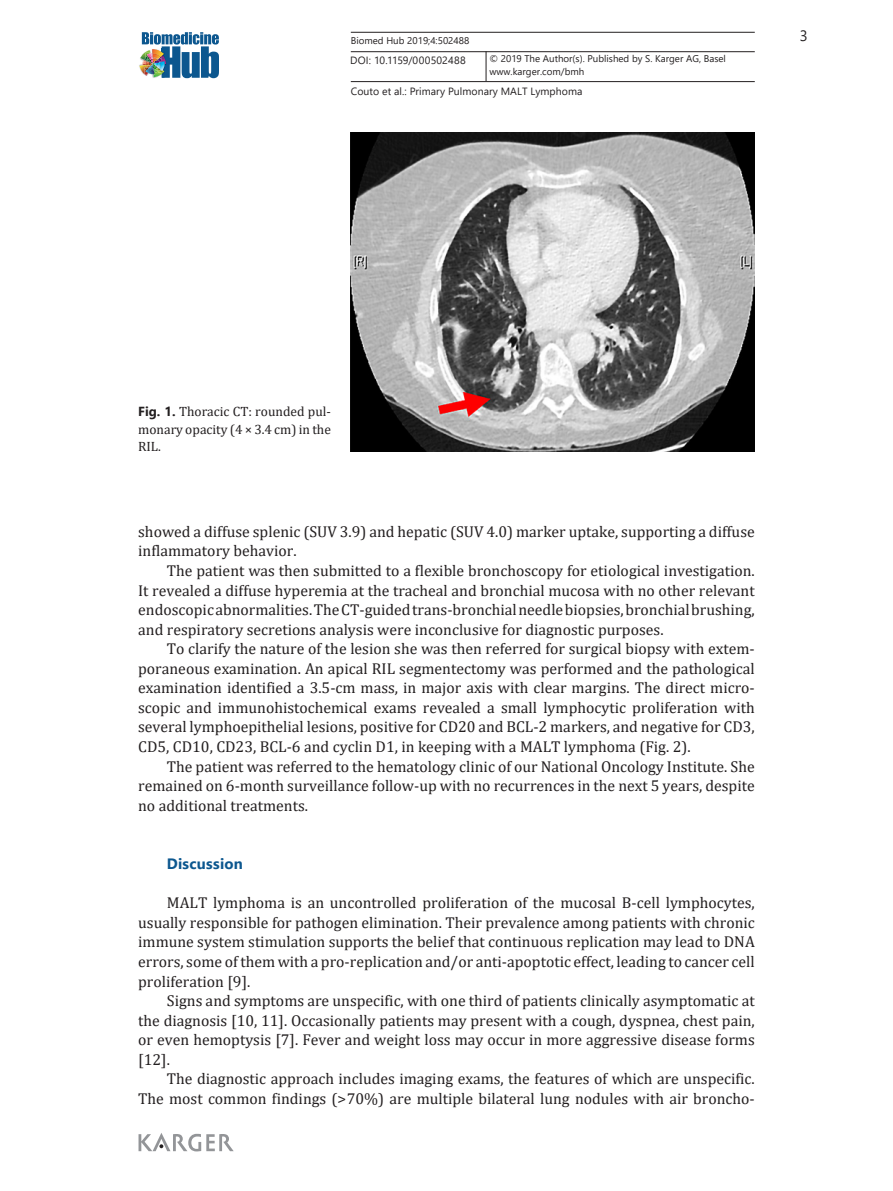
<style>
.page{position:relative;width:893px;height:1191px;background:#fff}
.page>*{position:absolute;margin:0;border:0;box-sizing:border-box;transform-origin:0 0}
.t1{font:15.75px/19.5px "Cambria";color:#231f20;text-align:justify}
.t2{font:700 15px "Segoe UI";letter-spacing:.015em;color:#0c578f}
.t3{font:15px "Segoe UI";color:#231f20}
.t4{font:13.5px/17.4px "Cambria";color:#231f20;text-align:justify}
.t5{font:10.5px "Segoe UI";letter-spacing:.005em;color:#231f20}
.t6{font:9.75px "Segoe UI";color:#231f20}
.s1{font-family:"Segoe UI";font-weight:700;font-size:13.2px}
</style>
<div class="page">
<img style="left:139px;top:32px;width:80px;height:46px">
<hr style="left:351px;top:51px;width:404px;height:1px;background:#231f20">
<hr style="left:351px;top:81px;width:404px;height:1px;background:#231f20">
<hr style="left:351px;top:32px;width:404px;height:1px;background:#231f20">
<svg style="left:139px;top:1133px;width:95px;height:18px"></svg>
<hr style="left:486px;top:51px;width:1px;height:30px;background:#231f20">
<img style="left:351px;top:133px;width:404px;height:318px">
<p class="t6" style="left:351px;top:31px;width:120px">Biomed Hub 2019;4:502488</p>
<p class="t3" style="left:800px;top:22px;width:9px">3</p>
<p class="t5" style="left:350px;top:50px;width:117px">DOI: 10.1159/000502488</p>
<p class="t6" style="left:489px;top:50px;width:238px">© 2019 The Author(s). Published by S. Karger AG, Basel</p>
<p class="t6" style="left:489px;top:62px;width:96px">www.karger.com/bmh</p>
<p class="t5" style="left:351px;top:81px;width:233px">Couto et al.: Primary Pulmonary MALT Lymphoma</p>
<p class="t4" style="left:138px;top:403px;width:194px"><span class="s1">Fig. 1.</span> Thoracic CT: rounded pul&shy;monary opacity (4 × 3.4 cm) in the RIL.</p>
<p class="t1" style="left:138px;top:522px;width:618px">showed a diffuse splenic (SUV 3.9) and hepatic (SUV 4.0) marker uptake, supporting a diffuse inflammatory behavior.</p>
<p class="t1" style="left:138px;top:561px;width:618px;text-indent:29px">The patient was then submitted to a flexible bronchoscopy for etiological investigation.<br>It revealed a diffuse hyperemia at the tracheal and bronchial mucosa with no other relevant endoscopic abnormalities. The CT-guided trans-bronchial needle biopsies, bronchial brushing, and respiratory secretions analysis were inconclusive for diagnostic purposes.</p>
<p class="t1" style="left:138px;top:639px;width:618px;text-indent:29px">To clarify the nature of the lesion she was then referred for surgical biopsy with extem&shy;poraneous examination. An apical RIL segmentectomy was performed and the pathological examination identified a 3.5-cm mass, in major axis with clear margins. The direct micro&shy;scopic and immunohistochemical exams revealed a small lymphocytic proliferation with several lymphoepithelial lesions, positive for CD20 and BCL-2 markers, and negative for CD3, CD5, CD10, CD23, BCL-6 and cyclin D1, in keeping with a MALT lymphoma (Fig. 2).</p>
<p class="t1" style="left:138px;top:756px;width:618px;text-indent:29px">The patient was referred to the hematology clinic of our National Oncology Institute. She remained on 6-month surveillance follow-up with no recurrences in the next 5 years, despite no additional treatments.</p>
<p class="t2" style="left:167px;top:849px;width:77px">Discussion</p>
<p class="t1" style="left:138px;top:893px;width:618px;text-indent:29px">MALT lymphoma is an uncontrolled proliferation of the mucosal B-cell lymphocytes, usually responsible for pathogen elimination. Their prevalence among patients with chronic immune system stimulation supports the belief that continuous replication may lead to DNA errors, some of them with a pro-replication and/or anti-apoptotic effect, leading to cancer cell proliferation [9].</p>
<p class="t1" style="left:138px;top:991px;width:618px;text-indent:29px">Signs and symptoms are unspecific, with one third of patients clinically asymptomatic at the diagnosis [10, 11]. Occasionally patients may present with a cough, dyspnea, chest pain, or even hemoptysis [7]. Fever and weight loss may occur in more aggressive disease forms [12].</p>
<p class="t1" style="left:138px;top:1069px;width:618px;text-align:right">The diagnostic approach includes imaging exams, the features of which are unspecific.<br>The most common findings (&gt;70%) are multiple bilateral lung nodules with air broncho-</p>
</div>
